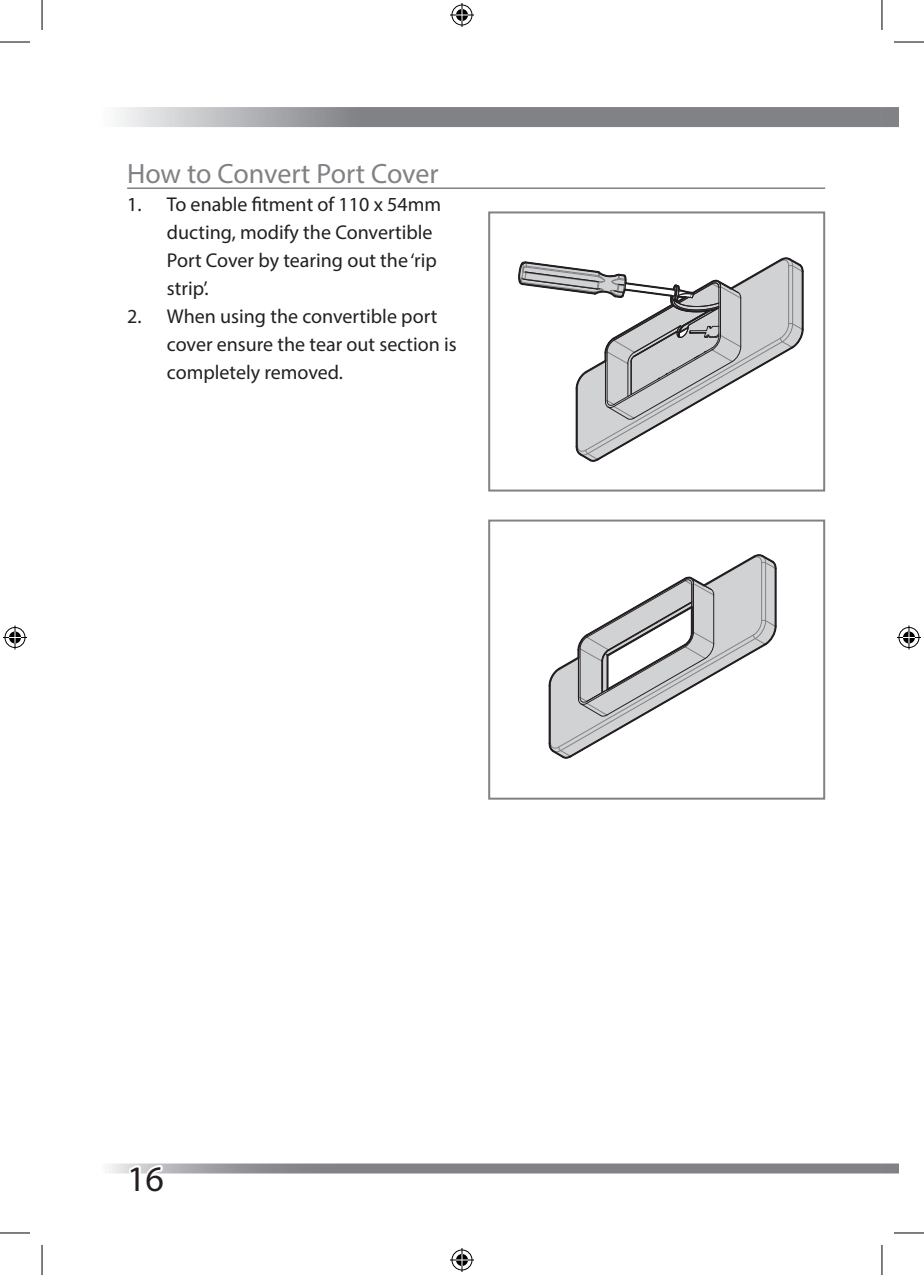
<style>
.page{position:relative;width:924px;height:1275px;background:#fff}
.page>*{position:absolute;margin:0;border:0;box-sizing:border-box;transform-origin:0 0}
.t1{font:36px "Myriad Pro";color:#231f20}
.t2{font:28px "Myriad Pro";letter-spacing:-.005em;color:#808285}
.t3{font:20px/28px "Myriad Pro";color:#231f20}
</style>
<div class="page">
<div style="left:881px;top:107px;width:17px;height:20px;background:#808285"></div>
<svg style="left:117px;top:107px;width:764px;height:20px;background:#929497"></svg>
<svg style="left:109px;top:1163px;width:772px;height:10px;background:#8c8e91"></svg>
<div style="left:881px;top:1163px;width:17px;height:10px;background:#808285"></div>
<svg style="left:126px;top:1163px;width:41px;height:11px"></svg>
<hr style="left:127px;top:187px;width:697px;height:2px;background:#808285">
<svg style="left:518px;top:257px;width:285px;height:205px"></svg>
<div style="left:488px;top:211px;width:336px;height:280px;border:2px solid #808285"></div>
<svg style="left:548px;top:554px;width:229px;height:205px"></svg>
<hr style="left:606px;top:655px;width:2px;height:34px;background:#231f20">
<div style="left:488px;top:519px;width:336px;height:280px;border:2px solid #808285"></div>
<hr style="left:0;top:42px;width:30px;height:1px;background:#000">
<hr style="left:893px;top:42px;width:30px;height:1px;background:#000">
<hr style="left:0;top:1232px;width:30px;height:1px;background:#000">
<hr style="left:893px;top:1232px;width:30px;height:1px;background:#000">
<hr style="left:42px;top:0;width:1px;height:30px;background:#000">
<hr style="left:42px;top:1245px;width:1px;height:30px;background:#000">
<hr style="left:881px;top:0;width:1px;height:30px;background:#000">
<hr style="left:881px;top:1245px;width:1px;height:30px;background:#000">
<svg style="left:450px;top:3px;width:24px;height:24px"></svg>
<svg style="left:450px;top:1248px;width:24px;height:24px"></svg>
<svg style="left:3px;top:625px;width:24px;height:24px"></svg>
<svg style="left:897px;top:625px;width:23px;height:24px"></svg>
<h2 class="t2" style="left:127px;top:157px;width:313px">How to Convert Port Cover</h2>
<p class="t3" style="left:167px;top:190px;width:275px;text-indent:-40px">1. To enable fitment of 110 x 54mm ducting, modify the Convertible<br>Port Cover by tearing out the ‘rip strip’.</p>
<p class="t3" style="left:167px;top:302px;width:291px;text-indent:-40px">2. When using the convertible port cover ensure the tear out section is completely removed.</p>
<h1 class="t1" style="left:127px;top:1156px;width:38px">16</h1>
</div>
